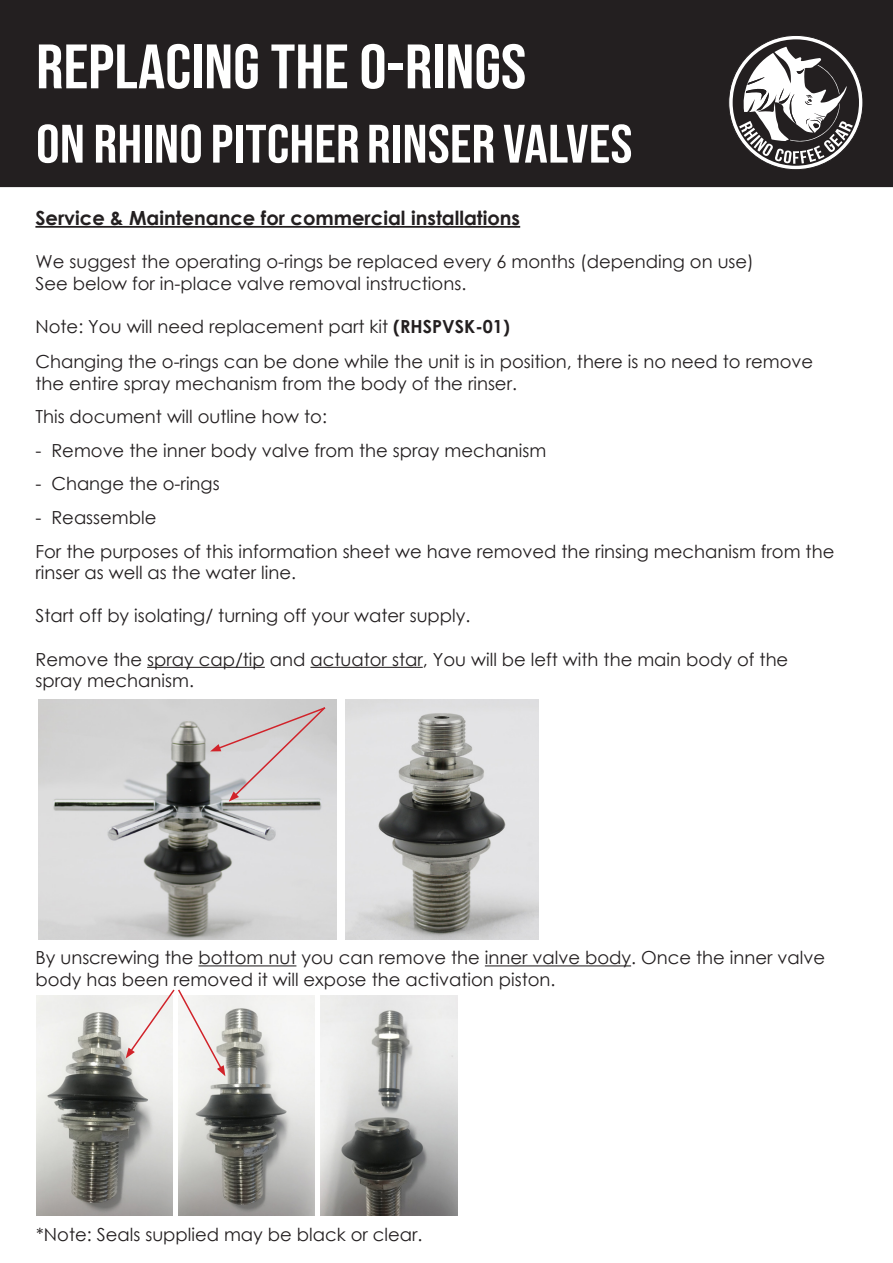
<style>
.page{position:relative;width:893px;height:1263px;background:#fff}
.page>*{position:absolute;margin:0;border:0;box-sizing:border-box;transform-origin:0 0}
.t1{font:62.55px "Bebas Neue";color:#fff;scale:1.09 1}
.t2{font:54px "Bebas Neue";letter-spacing:.005em;color:#fff;scale:1.09 1}
.t3{font:700 19.5px "Century Gothic";color:#231f20}
.t4{font:18px/21.6px "Century Gothic";color:#231f20}
.s1{font-weight:700}
</style>
<div class="page">
<div style="left:0;top:0;width:893px;height:187px;background:#231f20"></div>
<svg style="left:728px;top:35px;width:135px;height:135px"></svg>
<div style="left:733px;top:39px;width:126px;height:127px;background:#231f20;border:2px solid #231f20;border-radius:50%"></div>
<svg style="left:739px;top:46px;width:114px;height:118px"></svg>
<img style="left:39px;top:699px;width:298px;height:241px">
<hr style="left:35px;top:226px;width:485px;height:2px;background:#231f20">
<hr style="left:147px;top:667px;width:118px;height:1px;background:#231f20">
<hr style="left:310px;top:667px;width:113px;height:1px;background:#231f20">
<img style="left:345px;top:699px;width:194px;height:241px">
<hr style="left:198px;top:965px;width:98px;height:1px;background:#231f20">
<hr style="left:485px;top:965px;width:146px;height:1px;background:#231f20">
<img style="left:36px;top:995px;width:136px;height:220px">
<img style="left:179px;top:996px;width:135px;height:219px">
<img style="left:321px;top:995px;width:136px;height:220px">
<svg style="left:126px;top:989px;width:99px;height:87px"></svg>
<svg style="left:210px;top:706px;width:117px;height:95px;background:#d3cccd"></svg>
<h1 class="t1" style="left:36px;top:41px;width:451px">REPLACING THE O-RINGS</h1>
<h2 class="t2" style="left:36px;top:122px;width:548px">ON RHINO PITCHER RINSER VALVES</h2>
<p class="t3" style="left:35px;top:210px;width:486px">Service &amp; Maintenance for commercial installations</p>
<p class="t4" style="left:35px;top:253px;width:720px">We suggest the operating o-rings be replaced every 6 months (depending on use)<br>See below for in-place valve removal instructions.</p>
<p class="t4" style="left:35px;top:311px;width:779px;line-height:35px">Note: You will need replacement part kit <span class="s1">(RHSPVSK-01)<br></span>Changing the o-rings can be done while the unit is in position, there is no need to remove</p>
<p class="t4" style="left:35px;top:368px;width:483px;line-height:33.6px">the entire spray mechanism from the body of the rinser.<br>This document will outline how to:</p>
<p class="t4" style="left:35px;top:441px;width:512px">- Remove the inner body valve from the spray mechanism</p>
<p class="t4" style="left:35px;top:475px;width:186px">- Change the o-rings</p>
<p class="t4" style="left:35px;top:502px;width:800px;line-height:33.6px">- Reassemble<br>For the purposes of this information sheet we have removed the rinsing mechanism from the</p>
<p class="t4" style="left:35px;top:563px;width:262px">rinser as well as the water line.</p>
<p class="t4" style="left:35px;top:607px;width:436px">Start off by isolating/ turning off your water supply.</p>
<p class="t4" style="left:35px;top:650px;width:754px">Remove the spray cap/tip and actuator star, You will be left with the main body of the spray mechanism.</p>
<p class="t4" style="left:35px;top:948px;width:791px">By unscrewing the bottom nut you can remove the inner valve body. Once the inner valve body has been removed it will expose the activation piston.</p>
<p class="t4" style="left:36px;top:1225px;width:388px">*Note: Seals supplied may be black or clear.</p>
</div>
